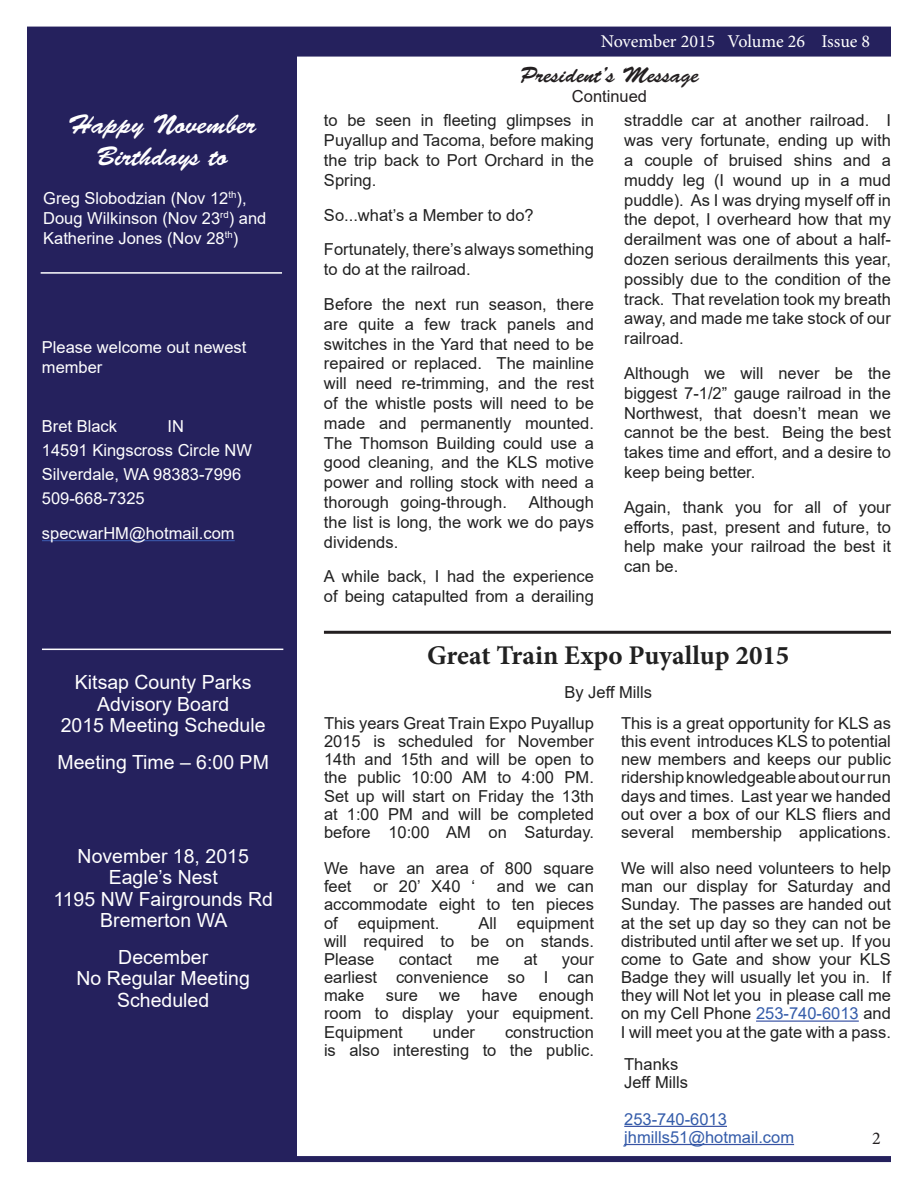
<style>
.page{position:relative;width:918px;height:1188px;background:#fff}
.page>*{position:absolute;margin:0;border:0;box-sizing:border-box;transform-origin:0 0}
.t1{font:700 27px "Minion Pro";color:#212121}
.t2{font:27px/32.4px "Brush Script Std";color:#fff;text-align:center}
.t3{font:21.9px "Brush Script Std";color:#231f20}
.t4{font:19.5px/21.5px "Arial";color:#fff;text-align:center}
.t5{font:18px "Minion Pro";color:#fff}
.t6{font:18px "Minion Pro";color:#231f20}
.t7{font:16.5px/19.8px "Arial";color:#212121;text-align:justify}
.t8{font:16.5px/19.8px "Arial";color:#fff}
.t9{font:16.5px/18.1px "Arial";color:#345caa}
.t10{font:16.5px "Arial";color:#231f20}
.s1{color:#345caa}
</style>
<div class="page">
<div style="left:28px;top:28px;width:268px;height:1132px;background:#25215d"></div>
<div style="left:27px;top:27px;width:270px;height:1134px;border:2px solid #25215d"></div>
<div style="left:27px;top:27px;width:864px;height:30px;background:#25215d"></div>
<div style="left:27px;top:1156px;width:864px;height:6px;background:#25215d"></div>
<hr style="left:42px;top:649px;width:241px;height:1px;background:#fff">
<hr style="left:324px;top:631px;width:567px;height:3px;background:#231f20">
<hr style="left:41px;top:272px;width:241px;height:2px;background:#fff">
<hr style="left:756px;top:1021px;width:103px;height:1px;background:#3953a4">
<hr style="left:624px;top:1126px;width:103px;height:1px;background:#3953a4">
<hr style="left:624px;top:1144px;width:170px;height:1px;background:#3953a4">
<hr style="left:42px;top:540px;width:193px;height:1px;background:#3953a4">
<h1 class="t2" style="left:68px;top:112px;width:190px">Happy November<br>Birthdays to</h1>
<p class="t8" style="left:43px;top:188px;width:225px">Greg Slobodzian (Nov 12<sup>th</sup>),<br>Doug Wilkinson (Nov 23<sup>rd</sup>) and<br>Katherine Jones (Nov 28<sup>th</sup>)</p>
<p class="t8" style="left:42px;top:338px;width:206px">Please welcome out newest member</p>
<p class="t8" style="left:42px;top:414px;width:211px;line-height:24px;text-indent:126px">IN<br>14591 Kingscross Circle NW<br>Silverdale, WA 98383-7996<br>509-668-7325</p>
<p class="t8" style="left:42px;top:523px;width:194px">specwarHM@hotmail.com</p>
<p class="t8" style="left:42px;top:416px;width:77px">Bret Black</p>
<p class="t4" style="left:61px;top:672px;width:206px">Kitsap County Parks<br>Advisory Board<br>2015 Meeting Schedule</p>
<p class="t4" style="left:58px;top:751px;width:213px">Meeting Time – 6:00 PM</p>
<p class="t4" style="left:53px;top:845px;width:221px">November 18, 2015<br>Eagle’s Nest<br>1195 NW Fairgrounds Rd<br>Bremerton WA</p>
<p class="t4" style="left:77px;top:946px;width:175px">December<br>No Regular Meeting<br>Scheduled</p>
<p class="t5" style="left:601px;top:34px;width:271px">November 2015 Volume 26 Issue 8</p>
<h2 class="t3" style="left:520px;top:69px;width:180px">President’s Message</h2>
<p class="t10" style="left:572px;top:87px;width:77px">Continued</p>
<p class="t7" style="left:324px;top:111px;width:272px">to be seen in fleeting glimpses in Puyallup and Tacoma, before making the trip back to Port Orchard in the Spring.</p>
<p class="t7" style="left:324px;top:198px;width:271px;line-height:34.8px">So...what’s a Member to do?<br>Fortunately, there’s always something</p>
<p class="t7" style="left:324px;top:252px;width:271px;line-height:34.8px">to do at the railroad.<br>Before the next run season, there</p>
<p class="t7" style="left:324px;top:314px;width:271px">are quite a few track panels and switches in the Yard that need to be repaired or replaced. The mainline will need re-trimming, and the rest of the whistle posts will need to be made and permanently mounted.<br>The Thomson Building could use a good cleaning, and the KLS motive power and rolling stock with need a thorough going-through.</p>
<p class="t7" style="left:324px;top:492px;width:271px;text-indent:205px">Although the list is long, the work we do pays dividends.</p>
<p class="t7" style="left:324px;top:567px;width:271px">A while back, I had the experience of being catapulted from a derailing</p>
<p class="t7" style="left:624px;top:111px;width:268px">straddle car at another railroad. I was very fortunate, ending up with a couple of bruised shins and a muddy leg (I wound up in a mud puddle). As I was drying myself off in the depot, I overheard how that my derailment was one of about a half&shy;dozen serious derailments this year, possibly due to the condition of the track. That revelation took my breath away, and made me take stock of our railroad.</p>
<p class="t7" style="left:624px;top:363px;width:268px">Although we will never be the biggest 7-1/2” gauge railroad in the Northwest, that doesn’t mean we cannot be the best. Being the best takes time and effort, and a desire to keep being better.</p>
<p class="t7" style="left:624px;top:497px;width:268px">Again, thank you for all of your efforts, past, present and future, to help make your railroad the best it can be.</p>
<h1 class="t1" style="left:427px;top:645px;width:364px">Great Train Expo Puyallup 2015</h1>
<p class="t7" style="left:324px;top:676px;width:330px;line-height:31.3px;text-indent:240px">By Jeff Mills<br>This years Great Train Expo Puyallup</p>
<p class="t7" style="left:324px;top:732px;width:271px;line-height:18.1px">2015 is scheduled for November 14th and 15th and will be open to the public 10:00 AM to 4:00 PM.<br>Set up will start on Friday the 13th at 1:00 PM and will be completed before 10:00 AM on Saturday.</p>
<p class="t7" style="left:324px;top:859px;width:271px;line-height:18.1px">We have an area of 800 square feet</p>
<p class="t7" style="left:621px;top:714px;width:271px;line-height:18.1px">This is a great opportunity for KLS as this event introduces KLS to potential new members and keeps our public ridership knowledgeable about our run days and times. Last year we handed out over a box of our KLS fliers and several membership applications.</p>
<p class="t7" style="left:621px;top:859px;width:272px;line-height:18.1px">We will also need volunteers to help man our display for Saturday and Sunday. The passes are handed out at the set up day so they can not be distributed until after we set up. If you come to Gate and show your KLS Badge they will usually let you in. If they will Not let you in please call me on my Cell Phone <span class="s1">253-740-6013</span> and I will meet you at the gate with a pass.</p>
<p class="t7" style="left:624px;top:1055px;width:65px;line-height:18.1px">Thanks<br>Jeff Mills</p>
<p class="t9" style="left:624px;top:1110px;width:171px">253-740-6013 jhmills51@hotmail.com</p>
<p class="t7" style="left:373px;top:877px;width:103px">or 20’ X40 ‘</p>
<p class="t7" style="left:324px;top:878px;width:271px;line-height:18.1px;text-indent:173px">and we can accommodate eight to ten pieces of equipment.</p>
<p class="t7" style="left:324px;top:914px;width:271px;line-height:18.1px;text-indent:155px">All equipment will required to be on stands.<br>Please</p>
<p class="t7" style="left:399px;top:949px;width:55px">contact</p>
<p class="t7" style="left:476px;top:949px;width:24px">me</p>
<p class="t7" style="left:524px;top:949px;width:15px">at</p>
<p class="t7" style="left:324px;top:950px;width:271px;line-height:18.1px;text-indent:238px">your earliest convenience so I can make</p>
<p class="t7" style="left:324px;top:986px;width:271px;line-height:18.1px;text-indent:215px">enough room to display your equipment.<br>Equipment</p>
<p class="t7" style="left:386px;top:986px;width:34px">sure</p>
<p class="t7" style="left:439px;top:986px;width:23px">we</p>
<p class="t7" style="left:482px;top:986px;width:37px">have</p>
<p class="t7" style="left:324px;top:1023px;width:271px;line-height:18.1px;text-align:right">construction<br>is also interesting to the public.</p>
<p class="t7" style="left:433px;top:1022px;width:44px">under</p>
<p class="t6" style="left:872px;top:1131px;width:10px">2</p>
</div>
